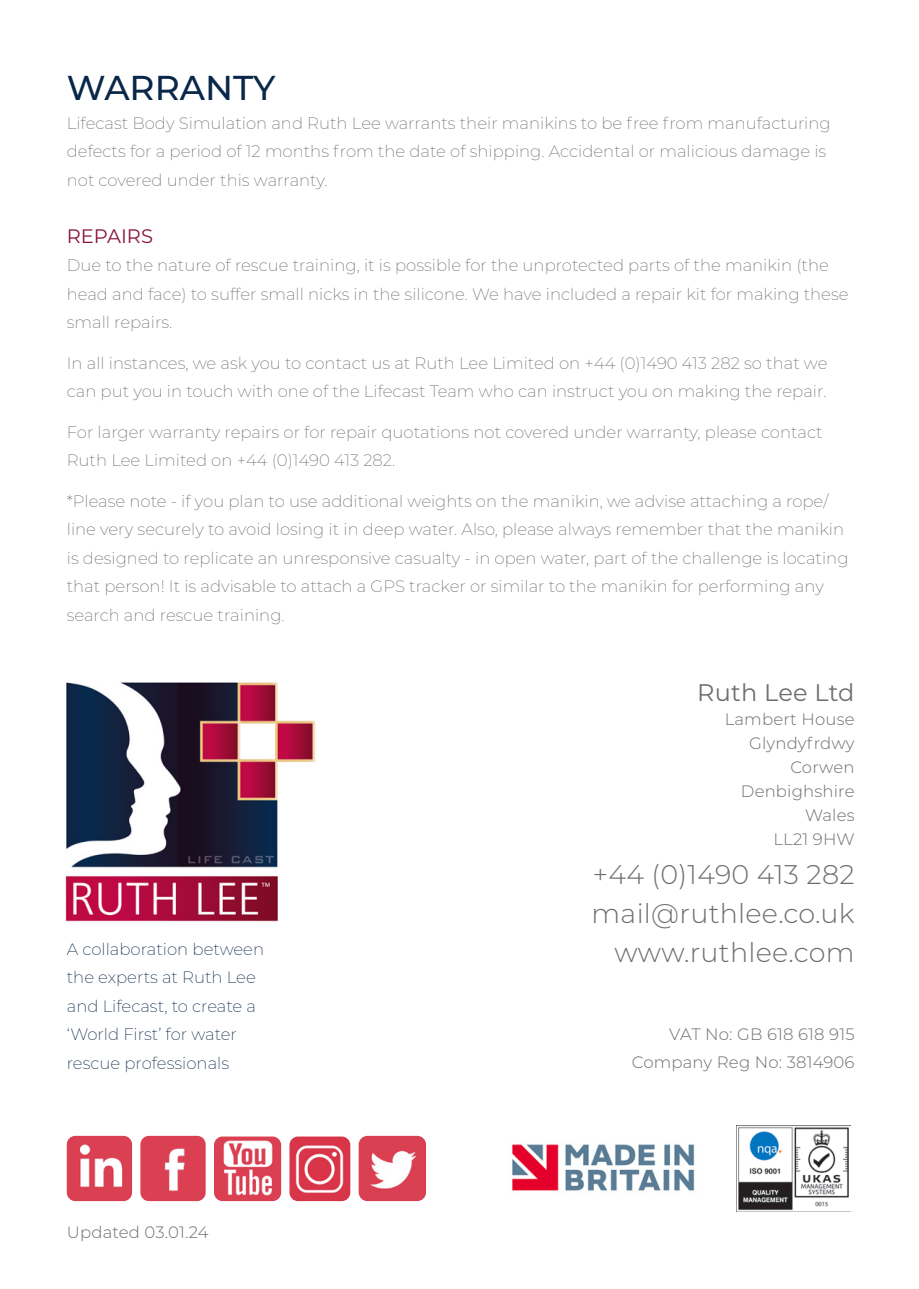
<style>
.page{position:relative;width:919px;height:1289px;background:#fff}
.page>*{position:absolute;margin:0;border:0;box-sizing:border-box;transform-origin:0 0}
.t1{font:500 34.5px "Montserrat";color:#092749}
.t2{font:300 27px/39px "Montserrat";letter-spacing:.01em;color:#6d6e71;text-align:right}
.t3{font:24px "Montserrat";letter-spacing:.01em;color:#6d6e71}
.t4{font:19.5px "Montserrat";color:#8b1337}
.t5{font:200 16.5px/28.5px "Montserrat";color:#6d6e71}
.t6{font:300 16.5px/24px "Montserrat";letter-spacing:.01em;color:#6d6e71;text-align:right}
.t7{font:200 16.5px/28.5px "Montserrat";color:#0d2748}
</style>
<div class="page">
<img style="left:65px;top:682px;width:251px;height:240px">
<img style="left:736px;top:1125px;width:114px;height:86px">
<img style="left:512px;top:1144px;width:183px;height:47px">
<img style="left:289px;top:1136px;width:61px;height:65px">
<img style="left:67px;top:1135px;width:65px;height:66px">
<img style="left:214px;top:1136px;width:67px;height:65px">
<img style="left:140px;top:1135px;width:66px;height:66px">
<img style="left:358px;top:1135px;width:68px;height:66px">
<h1 class="t1" style="left:67px;top:76px;width:210px">WARRANTY</h1>
<p class="t5" style="left:67px;top:109px;width:765px">Lifecast Body Simulation and Ruth Lee warrants their manikins to be free from manufacturing defects for a period of 12 months from the date of shipping. Accidental or malicious damage is not covered under this warranty.</p>
<p class="t4" style="left:67px;top:228px;width:88px">REPAIRS</p>
<p class="t5" style="left:67px;top:252px;width:783px">Due to the nature of rescue training, it is possible for the unprotected parts of the manikin (the head and face) to suffer small nicks in the silicone. We have included a repair kit for making these small repairs.</p>
<p class="t5" style="left:67px;top:349px;width:762px">In all instances, we ask you to contact us at Ruth Lee Limited on +44 (0)1490 413 282 so that we can put you in touch with one of the Lifecast Team who can instruct you on making the repair.</p>
<p class="t5" style="left:67px;top:418px;width:757px">For larger warranty repairs or for repair quotations not covered under warranty, please contact<br>Ruth Lee Limited on +44 (0)1490 413 282.</p>
<p class="t5" style="left:67px;top:487px;width:783px">*Please note - if you plan to use additional weights on the manikin, we advise attaching a rope/ line very securely to avoid losing it in deep water. Also, please always remember that the manikin is designed to replicate an unresponsive casualty - in open water, part of the challenge is locating that person! It is advisable to attach a GPS tracker or similar to the manikin for performing any search and rescue training.</p>
<p class="t7" style="left:67px;top:935px;width:199px">A collaboration between the experts at Ruth Lee and Lifecast, to create a ‘World First’ for water rescue professionals</p>
<p class="t6" style="left:67px;top:1221px;width:143px">Updated 03.01.24</p>
<h3 class="t3" style="left:697px;top:682px;width:159px">Ruth Lee Ltd</h3>
<p class="t6" style="left:724px;top:708px;width:131px">Lambert House<br>Glyndyfrdwy<br>Corwen<br>Denbighshire<br>Wales<br>LL21 9HW</p>
<h2 class="t2" style="left:591px;top:856px;width:264px">+44 (0)1490 413 282 mail@ruthlee.co.uk www.ruthlee.com</h2>
<p class="t6" style="left:631px;top:1021px;width:224px;line-height:28.5px">VAT No: GB 618 618 915<br>Company Reg No: 3814906</p>
</div>
